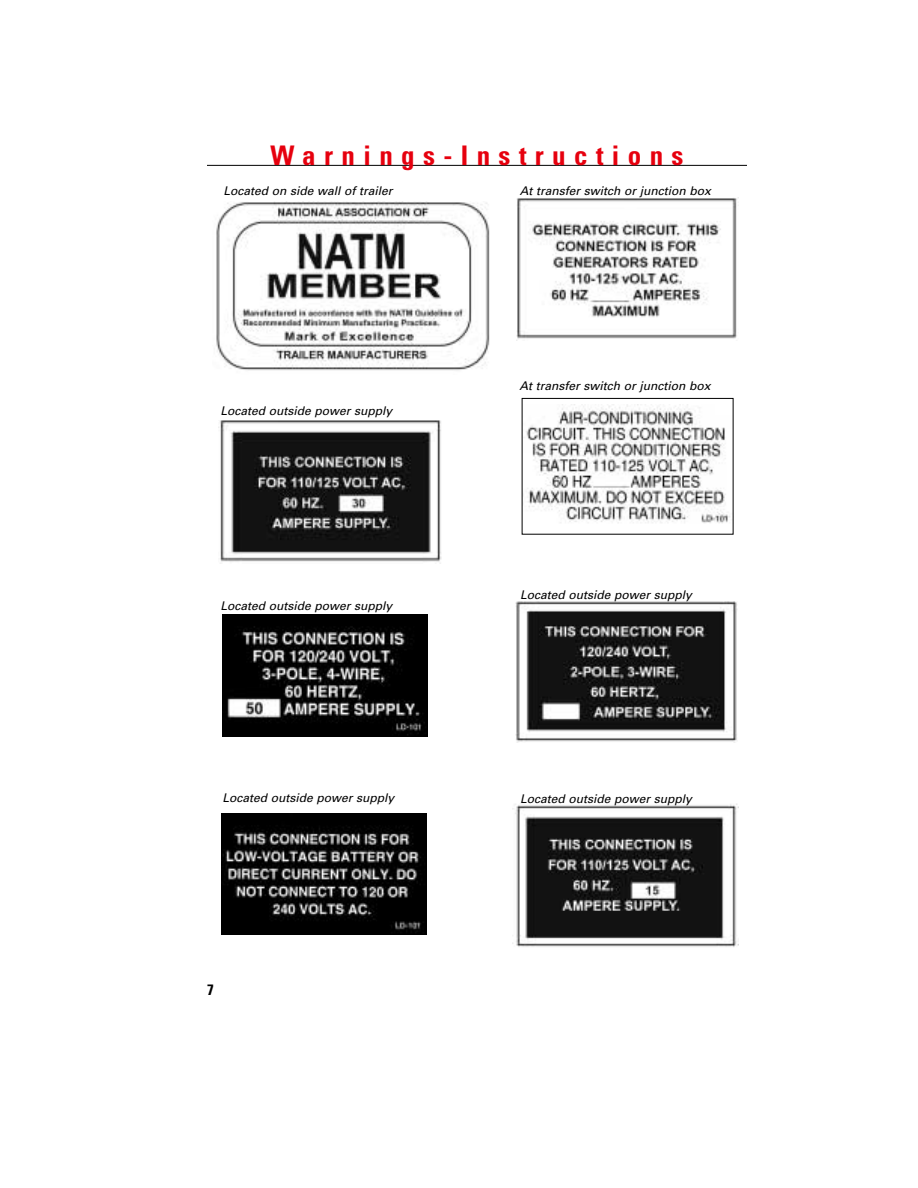
<style>
.page{position:relative;width:918px;height:1188px;background:#fff}
.page>*{position:absolute;margin:0;border:0;box-sizing:border-box;transform-origin:0 0}
.t1{font:700 condensed 27px "Univers";letter-spacing:.31em;color:#e6000e}
.t2{font:700 condensed 15px "Univers";color:#000}
.t3{font:italic 12px "Univers";color:#000}
</style>
<div class="page">
<hr style="left:207px;top:165px;width:540px;height:1px;background:#000">
<img style="left:216px;top:202px;width:274px;height:169px">
<img style="left:516px;top:198px;width:221px;height:141px">
<img style="left:218px;top:420px;width:224px;height:144px">
<img style="left:222px;top:615px;width:206px;height:121px">
<img style="left:221px;top:813px;width:206px;height:122px">
<img style="left:526px;top:405px;width:204px;height:118px">
<div style="left:522px;top:398px;width:212px;height:137px;border:1px solid #000"></div>
<img style="left:516px;top:601px;width:221px;height:142px">
<img style="left:512px;top:803px;width:227px;height:144px">
<h1 class="t1" style="left:270px;top:145px;width:415px">Warnings-Instructions</h1>
<p class="t3" style="left:223px;top:186px;width:171px">Located on side wall of trailer</p>
<p class="t3" style="left:520px;top:186px;width:192px">At transfer switch or junction box</p>
<p class="t3" style="left:220px;top:407px;width:173px">Located outside power supply</p>
<p class="t3" style="left:220px;top:601px;width:173px">Located outside power supply</p>
<p class="t3" style="left:520px;top:382px;width:192px">At transfer switch or junction box</p>
<p class="t3" style="left:520px;top:591px;width:173px">Located outside power supply</p>
<p class="t3" style="left:222px;top:793px;width:173px">Located outside power supply</p>
<p class="t3" style="left:520px;top:795px;width:173px">Located outside power supply</p>
<p class="t2" style="left:207px;top:984px;width:8px">7</p>
</div>
